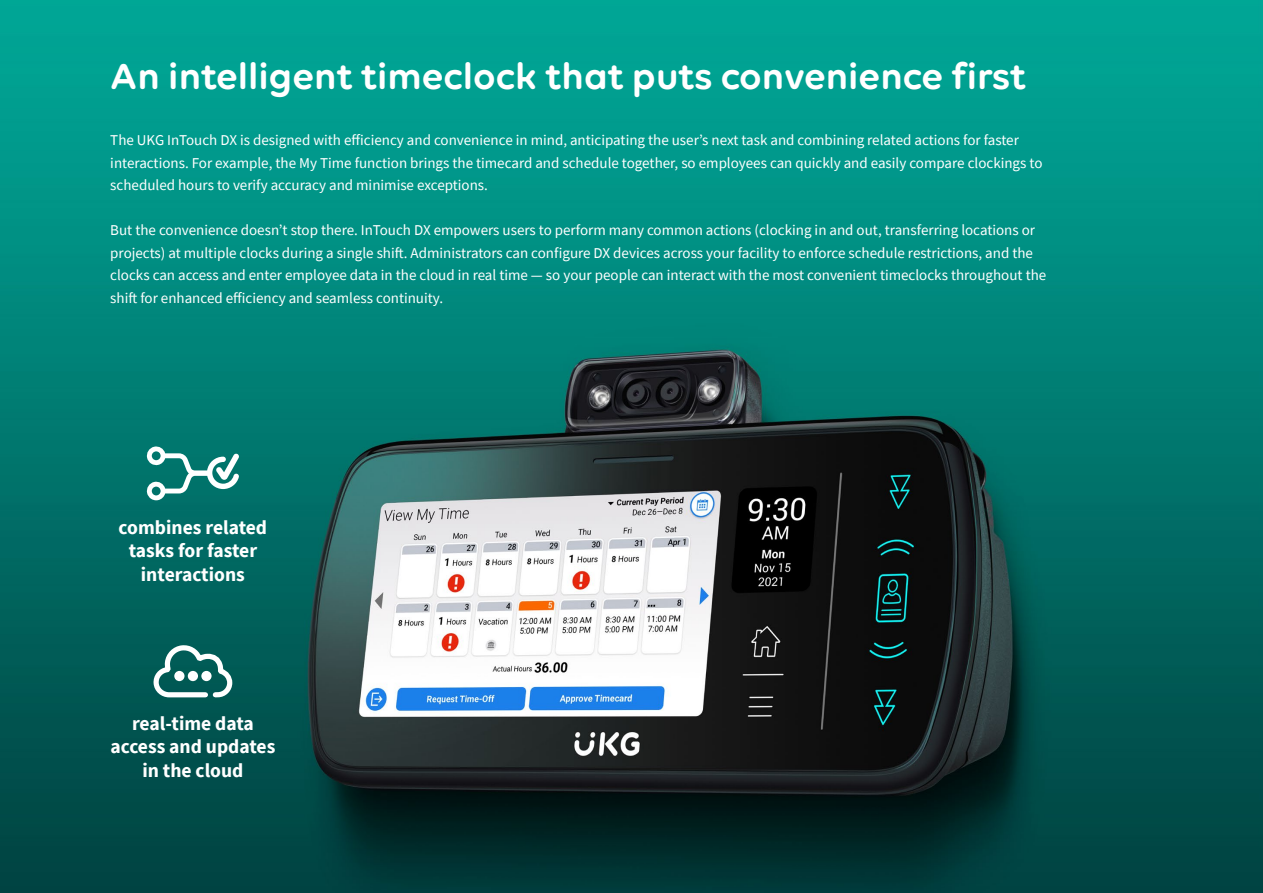
<style>
.page{position:relative;width:1263px;height:893px;background:#fff}
.page>*{position:absolute;margin:0;border:0;box-sizing:border-box;transform-origin:0 0}
.t1{font:600 39px "Volte Rounded";color:#fff}
.t2{font:700 19.5px/23.5px "Source Sans Pro";color:#fff;text-align:center}
.t3{font:15px/22.5px "Source Sans Pro";color:#fff}
</style>
<div class="page">
<img style="left:1px;top:0;width:1262px;height:893px">
<svg style="left:152px;top:644px;width:83px;height:56px"></svg>
<div style="left:174px;top:671px;width:10px;height:10px;background:#fff;border-radius:50%"></div>
<div style="left:188px;top:671px;width:10px;height:10px;background:#fff;border-radius:50%"></div>
<div style="left:201px;top:671px;width:11px;height:10px;background:#fff;border-radius:50%"></div>
<svg style="left:146px;top:446px;width:93px;height:54px"></svg>
<h1 class="t1" style="left:110px;top:53px;width:917px">An intelligent timeclock that puts convenience first</h1>
<p class="t3" style="left:110px;top:129px;width:934px">The UKG InTouch DX is designed with efficiency and convenience in mind, anticipating the user’s next task and combining related actions for faster interactions. For example, the My Time function brings the timecard and schedule together, so employees can quickly and easily compare clockings to scheduled hours to verify accuracy and minimise exceptions.</p>
<p class="t3" style="left:110px;top:219px;width:937px">But the convenience doesn’t stop there. InTouch DX empowers users to perform many common actions (clocking in and out, transferring locations or projects) at multiple clocks during a single shift. Administrators can configure DX devices across your facility to enforce schedule restrictions, and the clocks can access and enter employee data in the cloud in real time — so your people can interact with the most convenient timeclocks throughout the shift for enhanced efficiency and seamless continuity.</p>
<h2 class="t2" style="left:119px;top:515px;width:150px">combines related tasks for faster interactions</h2>
<h2 class="t2" style="left:110px;top:711px;width:166px">real-time data access and updates in the cloud</h2>
</div>
